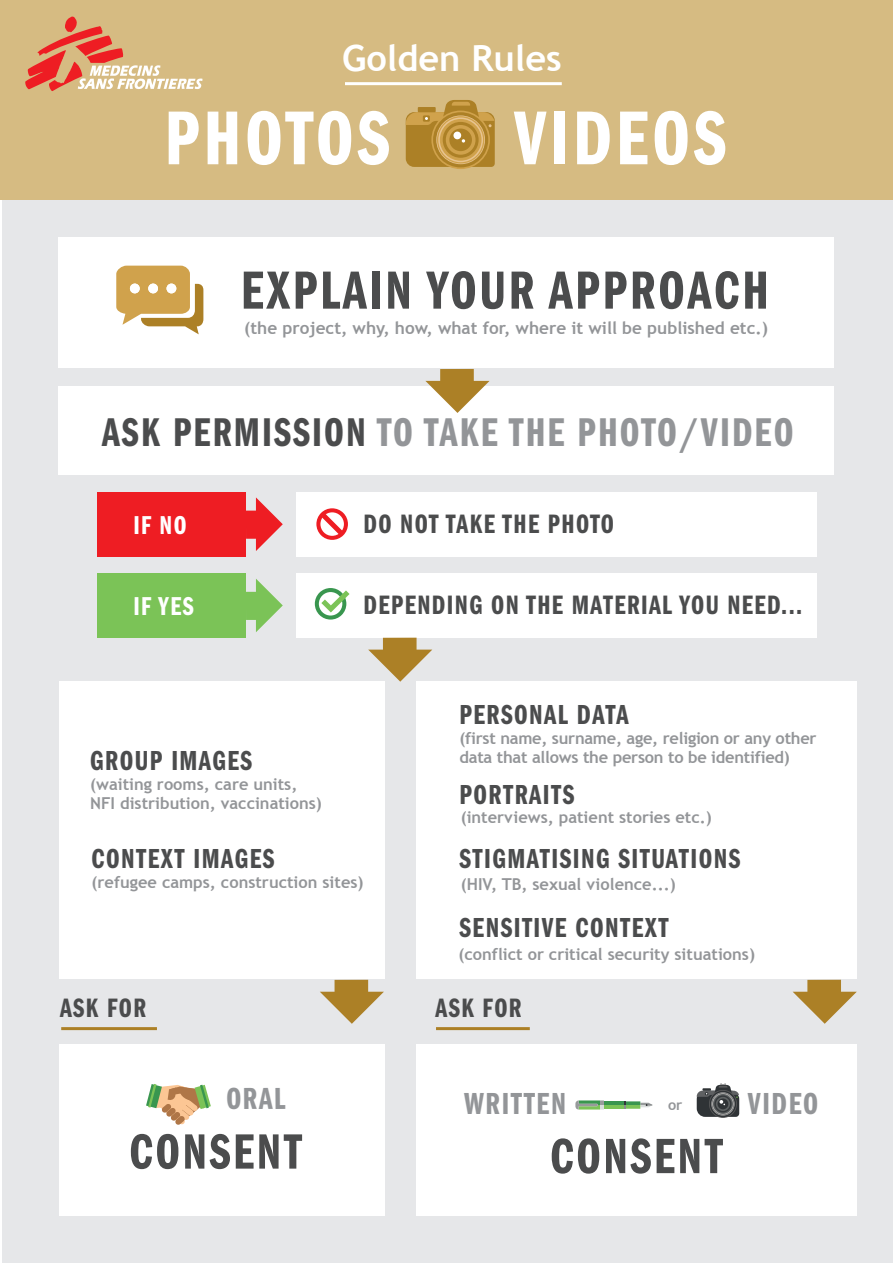
<style>
.page{position:relative;width:893px;height:1263px;background:#fff}
.page>*{position:absolute;margin:0;border:0;box-sizing:border-box;transform-origin:0 0}
.t1{font:78.9px "Franklin Gothic Demi Cmpr";letter-spacing:.05em;color:#fff}
.t2{font:55.5px "Franklin Gothic Demi Cmpr";letter-spacing:.05em;color:#4b4c4d}
.t3{font:51.3px "Franklin Gothic Demi Cmpr";letter-spacing:.05em;color:#4b4c4d}
.t4{font:41.55px "Franklin Gothic Demi Cmpr";letter-spacing:.05em;color:#939598}
.t5{font:700 36.15px "Trebuchet MS";color:#fff}
.t6{font:31.5px "Franklin Gothic Demi Cmpr";letter-spacing:.05em;color:#939598}
.t7{font:28.5px "Franklin Gothic Demi Cmpr";letter-spacing:.05em;color:#4b4c4d}
.t8{font:27.6px "Franklin Gothic Demi Cmpr";letter-spacing:.05em;color:#4b4c4d}
.t9{font:26.85px "Franklin Gothic Demi Cmpr";letter-spacing:.05em;color:#fff}
.t10{font:700 17.1px "Trebuchet MS";color:#939598}
.t11{font:700 16.5px/19.5px "Trebuchet MS";color:#939598}
.t12{font:700 14.4px "Trebuchet MS";color:#939598}
.s1{color:#4b4c4d}
</style>
<div class="page">
<div style="left:2px;top:3px;width:890px;height:1260px;background:#e6e7e9"></div>
<div style="left:296px;top:492px;width:521px;height:64px;background:#fff"></div>
<div style="left:296px;top:573px;width:521px;height:65px;background:#fff"></div>
<div style="left:59px;top:237px;width:775px;height:131px;background:#fff"></div>
<div style="left:59px;top:682px;width:326px;height:297px;background:#fff"></div>
<div style="left:59px;top:1044px;width:326px;height:171px;background:#fff"></div>
<div style="left:417px;top:1044px;width:440px;height:171px;background:#fff"></div>
<div style="left:417px;top:682px;width:440px;height:297px;background:#fff"></div>
<div style="left:59px;top:386px;width:775px;height:89px;background:#fff"></div>
<div style="left:0;top:0;width:893px;height:200px;background:#d6bb82"></div>
<hr style="left:604px;top:1105px;width:20px;height:4px;background:#7bc357">
<hr style="left:604px;top:1101px;width:20px;height:4px;background:#39964f">
<svg style="left:624px;top:1101px;width:28px;height:8px"></svg>
<svg style="left:575px;top:1100px;width:29px;height:10px"></svg>
<svg style="left:697px;top:1083px;width:42px;height:34px"></svg>
<svg style="left:316px;top:508px;width:32px;height:32px"></svg>
<div style="left:98px;top:492px;width:148px;height:64px;background:#ee1d23"></div>
<svg style="left:146px;top:1084px;width:65px;height:41px"></svg>
<svg style="left:425px;top:369px;width:65px;height:44px"></svg>
<svg style="left:368px;top:638px;width:64px;height:44px"></svg>
<svg style="left:320px;top:980px;width:64px;height:44px"></svg>
<svg style="left:246px;top:497px;width:37px;height:54px"></svg>
<div style="left:98px;top:573px;width:148px;height:65px;background:#7bc357"></div>
<svg style="left:246px;top:579px;width:37px;height:53px"></svg>
<svg style="left:116px;top:266px;width:87px;height:68px"></svg>
<div style="left:130px;top:284px;width:10px;height:9px;background:#fff;border-radius:50%"></div>
<div style="left:148px;top:284px;width:10px;height:9px;background:#fff;border-radius:50%"></div>
<div style="left:167px;top:284px;width:9px;height:9px;background:#fff;border-radius:50%"></div>
<hr style="left:345px;top:82px;width:217px;height:3px;background:#fff">
<svg style="left:315px;top:588px;width:35px;height:31px"></svg>
<svg style="left:793px;top:980px;width:64px;height:44px"></svg>
<hr style="left:61px;top:1027px;width:96px;height:3px;background:#ac8026">
<hr style="left:436px;top:1027px;width:94px;height:3px;background:#ac8026">
<svg style="left:25px;top:16px;width:178px;height:75px"></svg>
<svg style="left:406px;top:100px;width:89px;height:67px;background:#be9442"></svg>
<h3 class="t5" style="left:342px;top:36px;width:221px">Golden Rules</h3>
<h1 class="t1" style="left:165px;top:95px;width:227px">PHOTOS</h1>
<h1 class="t1" style="left:514px;top:95px;width:214px">VIDEOS</h1>
<h2 class="t2" style="left:241px;top:260px;width:529px">EXPLAIN YOUR APPROACH</h2>
<p class="t10" style="left:244px;top:317px;width:525px">(the project, why, how, what for, where it will be published etc.)</p>
<h3 class="t4" style="left:102px;top:409px;width:693px"><span class="s1">ASK PERMISSION</span> TO TAKE THE PHOTO/VIDEO</h3>
<h3 class="t9" style="left:133px;top:510px;width:55px">IF NO</h3>
<h3 class="t8" style="left:363px;top:508px;width:252px">DO NOT TAKE THE PHOTO</h3>
<h3 class="t9" style="left:133px;top:591px;width:62px">IF YES</h3>
<h3 class="t8" style="left:363px;top:589px;width:440px">DEPENDING ON THE MATERIAL YOU NEED...</h3>
<h3 class="t7" style="left:90px;top:745px;width:164px">GROUP IMAGES</h3>
<p class="t11" style="left:90px;top:774px;width:233px">(waiting rooms, care units,<br>NFI distribution, vaccinations)</p>
<h3 class="t7" style="left:92px;top:843px;width:184px">CONTEXT IMAGES</h3>
<p class="t11" style="left:92px;top:872px;width:273px">(refugee camps, construction sites)</p>
<h3 class="t7" style="left:459px;top:699px;width:171px">PERSONAL DATA</h3>
<p class="t11" style="left:459px;top:728px;width:359px">(first name, surname, age, religion or any other data that allows the person to be identified)</p>
<h3 class="t7" style="left:459px;top:779px;width:116px">PORTRAITS</h3>
<p class="t11" style="left:461px;top:807px;width:253px">(interviews, patient stories etc.)</p>
<h3 class="t7" style="left:459px;top:843px;width:283px">STIGMATISING SITUATIONS</h3>
<p class="t11" style="left:461px;top:875px;width:217px">(HIV, TB, sexual violence...)</p>
<h3 class="t7" style="left:459px;top:912px;width:211px">SENSITIVE CONTEXT</h3>
<p class="t11" style="left:458px;top:944px;width:298px">(conflict or critical security situations)</p>
<h3 class="t8" style="left:60px;top:992px;width:88px">ASK FOR</h3>
<h3 class="t8" style="left:436px;top:992px;width:88px">ASK FOR</h3>
<h3 class="t6" style="left:226px;top:1081px;width:60px">ORAL</h3>
<h3 class="t6" style="left:464px;top:1086px;width:103px">WRITTEN</h3>
<p class="t12" style="left:668px;top:1095px;width:16px">or</p>
<h3 class="t6" style="left:748px;top:1086px;width:72px">VIDEO</h3>
<h3 class="t3" style="left:129px;top:1123px;width:174px">CONSENT</h3>
<h3 class="t3" style="left:550px;top:1128px;width:174px">CONSENT</h3>
</div>
